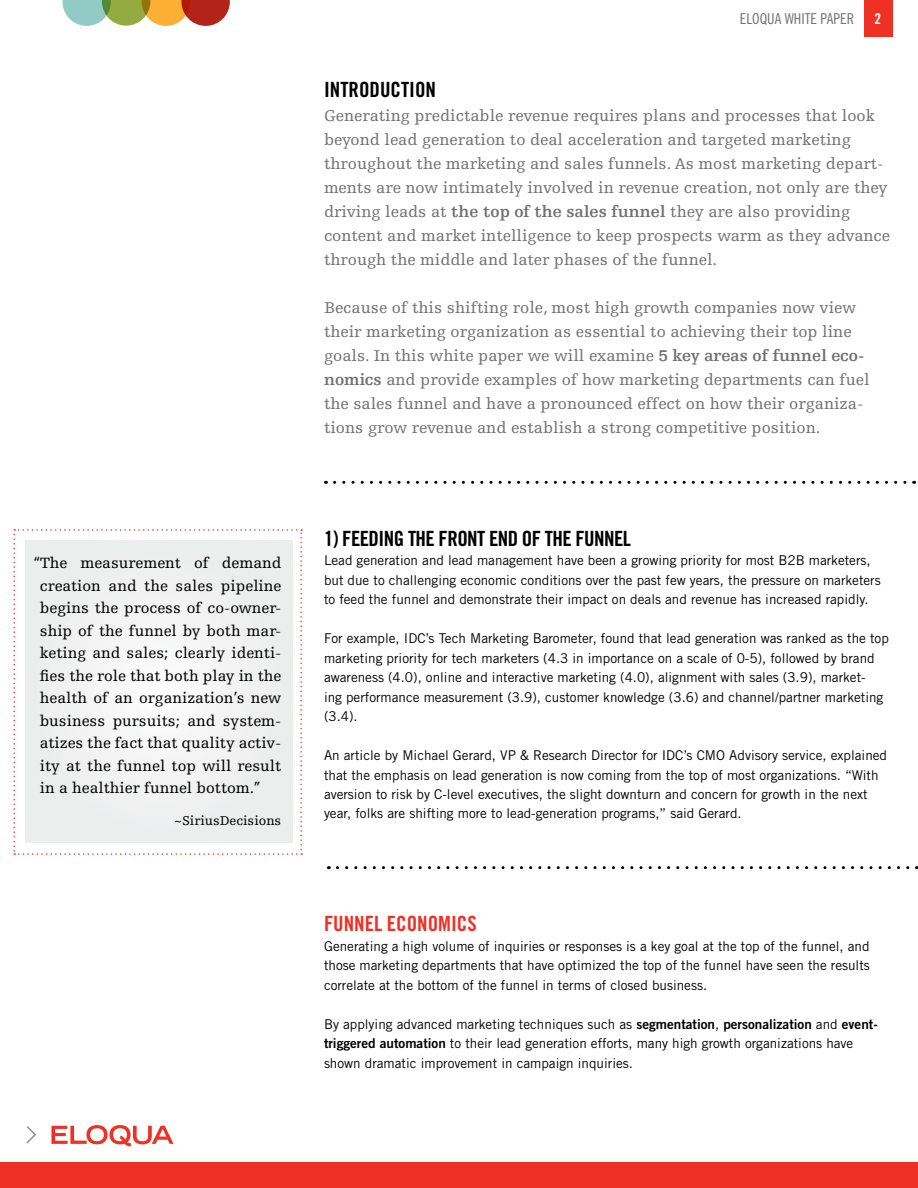
<style>
.page{position:relative;width:918px;height:1188px;background:#fff}
.page>*{position:absolute;margin:0;border:0;box-sizing:border-box;transform-origin:0 0}
.t1{font:21px "Trade Gothic Bold Cond Twenty";color:#000}
.t2{font:21px "Trade Gothic Bold Cond Twenty";color:#ee3124}
.t3{font:16.5px/24px "Egyptienne F";color:#717073}
.t4{font:15.75px/22.5px "Egyptienne F";color:#000;text-align:justify}
.t5{font:15px "Trade Gothic LT Std Cn 18";color:#717073}
.t6{font:15px "Trade Gothic Bold Cond Twenty";color:#fff}
.t7{font:13.5px/19.5px "Trade Gothic";color:#000}
.t8{font:13.5px "Egyptienne F";color:#000}
.s1{font-weight:700}
.s2{font-family:"Trade Gothic Bold Two"}
</style>
<div class="page">
<div style="left:0;top:1162px;width:918px;height:26px;background:#ee3124"></div>
<div style="left:864px;top:0;width:28px;height:36px;background:#ee3124"></div>
<svg style="left:63px;top:1px;width:167px;height:25px;background:#bc9e6b"></svg>
<svg style="left:51px;top:1125px;width:123px;height:22px"></svg>
<svg style="left:26px;top:1126px;width:10px;height:18px"></svg>
<svg style="left:335px;top:481px;width:580px;height:3px"></svg>
<svg style="left:14px;top:529px;width:288px;height:326px"></svg>
<div style="left:25px;top:541px;width:267px;height:302px;background:#f0f0f0"></div>
<svg style="left:337px;top:866px;width:581px;height:3px"></svg>
<p class="t4" style="left:40px;top:552px;width:243px;text-indent:-6px">“The measurement of demand creation and the sales pipeline begins the process of co-owner&shy;ship of the funnel by both mar&shy;keting and sales; clearly identi&shy;fies the role that both play in the health of an organization’s new business pursuits; and system&shy;atizes the fact that quality activ&shy;ity at the funnel top will result in a healthier funnel bottom.”</p>
<p class="t8" style="left:174px;top:813px;width:109px">~SiriusDecisions</p>
<p class="t5" style="left:740px;top:10px;width:116px">ELOQUA WHITE PAPER</p>
<p class="t6" style="left:874px;top:10px;width:8px">2</p>
<h1 class="t1" style="left:324px;top:77px;width:114px">INTRODUCTION</h1>
<p class="t3" style="left:324px;top:104px;width:568px">Generating predictable revenue requires plans and processes that look beyond lead generation to deal acceleration and targeted marketing throughout the marketing and sales funnels. As most marketing depart&shy;ments are now intimately involved in revenue creation, not only are they driving leads at <span class="s1">the top of the sales funnel</span> they are also providing content and market intelligence to keep prospects warm as they advance through the middle and later phases of the funnel.</p>
<p class="t3" style="left:324px;top:296px;width:547px">Because of this shifting role, most high growth companies now view their marketing organization as essential to achieving their top line goals. In this white paper we will examine <span class="s1">5 key areas of funnel eco&shy;nomics</span> and provide examples of how marketing departments can fuel the sales funnel and have a pronounced effect on how their organiza&shy;tions grow revenue and establish a strong competitive position.</p>
<h1 class="t1" style="left:324px;top:525px;width:37px">1) FEEDING</h1>
<h1 class="t1" style="left:408px;top:525px;width:187px">THE FRONT END OF THE FUNNEL</h1>
<p class="t7" style="left:324px;top:550px;width:558px">Lead generation and lead management have been a growing priority for most B2B marketers, but due to challenging economic conditions over the past few years, the pressure on marketers to feed the funnel and demonstrate their impact on deals and revenue has increased rapidly.</p>
<p class="t7" style="left:324px;top:628px;width:566px">For example, IDC’s Tech Marketing Barometer, found that lead generation was ranked as the top marketing priority for tech marketers (4.3 in importance on a scale of 0-5), followed by brand awareness (4.0), online and interactive marketing (4.0), alignment with sales (3.9), market-<br>ing performance measurement (3.9), customer knowledge (3.6) and channel/partner marketing (3.4).</p>
<p class="t7" style="left:324px;top:745px;width:565px">An article by Michael Gerard, VP &amp; Research Director for IDC’s CMO Advisory service, explained that the emphasis on lead generation is now coming from the top of most organizations. “With aversion to risk by C-level executives, the slight downturn and concern for growth in the next year, folks are shifting more to lead-generation programs,” said Gerard.</p>
<h1 class="t2" style="left:324px;top:911px;width:20px">FUNNEL</h1>
<h1 class="t2" style="left:387px;top:911px;width:11px">ECONO</h1>
<h1 class="t2" style="left:438px;top:911px;width:40px">MICS</h1>
<p class="t7" style="left:324px;top:936px;width:547px;text-align:justify">Generating a high volume of inquiries or responses is a key goal at the top of the funnel, and those marketing departments that have optimized the top of the funnel have seen the results correlate at the bottom of the funnel in terms of closed business.</p>
<p class="t7" style="left:324px;top:1014px;width:555px">By applying advanced marketing techniques such as <span class="s2">segmentation</span>, <span class="s2">personalization</span> and <span class="s2">event&shy;triggered automation</span> to their lead generation efforts, many high growth organizations have shown dramatic improvement in campaign inquiries.</p>
</div>
